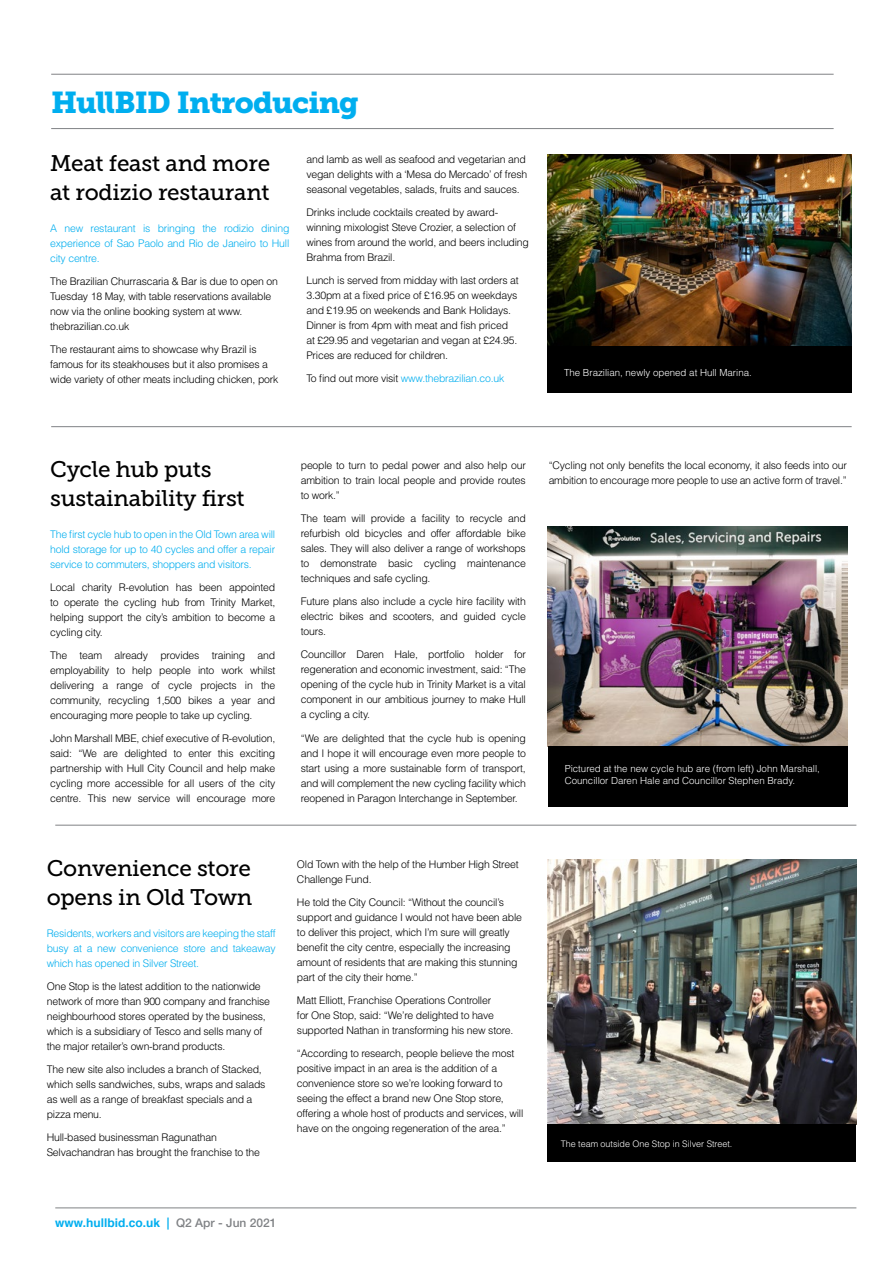
<style>
.page{position:relative;width:893px;height:1263px;background:#fff}
.page>*{position:absolute;margin:0;border:0;box-sizing:border-box;transform-origin:0 0}
.t1{font:30px "Museo Slab 900";letter-spacing:-.025em;color:#00aeef}
.t2{font:22.5px/28.5px "Museo Slab 500";letter-spacing:-.01em;color:#000}
.t3{font:700 12px "Helvetica";color:#00aeef}
.t4{font:300 10.5px/15px "Helvetica";letter-spacing:-.02em;color:#000}
.t5{font:300 10.5px/15px "Helvetica";letter-spacing:-.02em;color:#00aeef;text-align:justify}
.t6{font:300 9.75px/11.7px "Helvetica";color:#fff}
.t7{font:300 9px "Helvetica";color:#fff}
.s1{color:#000}
.s2{font-family:"Helvetica Neue";font-weight:500}
.s3{font-family:"Helvetica Neue";font-weight:500;color:#808285}
</style>
<div class="page">
<hr style="left:55px;top:1207px;width:801px;height:1px;background:#808285">
<hr style="left:55px;top:825px;width:801px;height:1px;background:#808285">
<hr style="left:51px;top:128px;width:783px;height:1px;background:#808285">
<hr style="left:51px;top:74px;width:783px;height:1px;background:#808285">
<hr style="left:51px;top:426px;width:801px;height:1px;background:#808285">
<img style="left:547px;top:155px;width:305px;height:191px">
<img style="left:548px;top:526px;width:300px;height:220px">
<img style="left:547px;top:859px;width:309px;height:265px">
<div style="left:547px;top:346px;width:305px;height:47px;background:#000"></div>
<div style="left:548px;top:746px;width:300px;height:60px;background:#000"></div>
<div style="left:547px;top:1124px;width:309px;height:38px;background:#000"></div>
<h1 class="t1" style="left:51px;top:85px;width:309px">HullBID Introducing</h1>
<h2 class="t2" style="left:50px;top:149px;width:221px">Meat feast and more at rodizio restaurant</h2>
<p class="t5" style="left:50px;top:220px;width:241px">A new restaurant is bringing the rodizio dining experience of Sao Paolo and Rio de Janeiro to Hull city centre.</p>
<p class="t4" style="left:50px;top:274px;width:229px">The Brazilian Churrascaria &amp; Bar is due to open on Tuesday 18 May, with table reservations available now via the online booking system at www. thebrazilian.co.uk</p>
<p class="t4" style="left:50px;top:342px;width:230px">The restaurant aims to showcase why Brazil is famous for its steakhouses but it also promises a wide variety of other meats including chicken, pork</p>
<p class="t4" style="left:306px;top:151px;width:222px">and lamb as well as seafood and vegetarian and vegan delights with a ‘Mesa do Mercado’ of fresh seasonal vegetables, salads, fruits and sauces.</p>
<p class="t4" style="left:306px;top:205px;width:224px">Drinks include cocktails created by award&shy;winning mixologist Steve Crozier, a selection of wines from around the world, and beers including Brahma from Brazil.</p>
<p class="t4" style="left:306px;top:273px;width:214px">Lunch is served from midday with last orders at 3.30pm at a fixed price of £16.95 on weekdays and £19.95 on weekends and Bank Holidays.<br>Dinner is from 4pm with meat and fish priced at £29.95 and vegetarian and vegan at £24.95.<br>Prices are reduced for children.</p>
<p class="t5" style="left:306px;top:371px;width:199px"><span class="s1">To find out more visit</span> www.thebrazilian.co.uk</p>
<p class="t6" style="left:564px;top:367px;width:189px">The Brazilian, newly opened at Hull Marina.</p>
<h2 class="t2" style="left:50px;top:455px;width:196px">Cycle hub puts sustainability first</h2>
<p class="t5" style="left:50px;top:526px;width:227px">The first cycle hub to open in the Old Town area will hold storage for up to 40 cycles and offer a repair service to commuters, shoppers and visitors.</p>
<p class="t4" style="left:50px;top:579px;width:227px;text-align:justify">Local charity R-evolution has been appointed to operate the cycling hub from Trinity Market, helping support the city’s ambition to become a cycling city.</p>
<p class="t4" style="left:50px;top:648px;width:227px;text-align:justify">The team already provides training and employability to help people into work whilst delivering a range of cycle projects in the community, recycling 1,500 bikes a year and encouraging more people to take up cycling.</p>
<p class="t4" style="left:50px;top:731px;width:227px;text-align:justify">John Marshall MBE, chief executive of R-evolution, said: “We are delighted to enter this exciting partnership with Hull City Council and help make cycling more accessible for all users of the city centre. This new service will encourage more</p>
<p class="t4" style="left:301px;top:457px;width:227px;text-align:justify">people to turn to pedal power and also help our ambition to train local people and provide routes to work.”</p>
<p class="t4" style="left:301px;top:511px;width:227px;text-align:justify">The team will provide a facility to recycle and refurbish old bicycles and offer affordable bike sales. They will also deliver a range of workshops to demonstrate basic cycling maintenance techniques and safe cycling.</p>
<p class="t4" style="left:301px;top:594px;width:227px;text-align:justify">Future plans also include a cycle hire facility with electric bikes and scooters, and guided cycle tours.</p>
<p class="t4" style="left:301px;top:647px;width:227px;text-align:justify">Councillor Daren Hale, portfolio holder for regeneration and economic investment, said: “The opening of the cycle hub in Trinity Market is a vital component in our ambitious journey to make Hull a cycling a city.</p>
<p class="t4" style="left:301px;top:730px;width:227px;text-align:justify">“We are delighted that the cycle hub is opening and I hope it will encourage even more people to start using a more sustainable form of transport, and will complement the new cycling facility which reopened in Paragon Interchange in September.</p>
<h2 class="t2" style="left:47px;top:854px;width:207px">Convenience store opens in Old Town</h2>
<p class="t5" style="left:47px;top:925px;width:230px">Residents, workers and visitors are keeping the staff busy at a new convenience store and takeaway which has opened in Silver Street.</p>
<p class="t4" style="left:47px;top:978px;width:225px">One Stop is the latest addition to the nationwide network of more than 900 company and franchise neighbourhood stores operated by the business, which is a subsidiary of Tesco and sells many of the major retailer’s own-brand products.</p>
<p class="t4" style="left:47px;top:1062px;width:220px">The new site also includes a branch of Stacked, which sells sandwiches, subs, wraps and salads as well as a range of breakfast specials and a pizza menu.</p>
<p class="t4" style="left:47px;top:1130px;width:215px">Hull-based businessman Ragunathan<br>Selvachandran has brought the franchise to the</p>
<p class="t4" style="left:297px;top:856px;width:223px">Old Town with the help of the Humber High Street<br>Challenge Fund.</p>
<p class="t4" style="left:297px;top:894px;width:227px">He told the City Council: “Without the council’s support and guidance I would not have been able to deliver this project, which I’m sure will greatly benefit the city centre, especially the increasing amount of residents that are making this stunning part of the city their home.”</p>
<p class="t4" style="left:297px;top:993px;width:218px">Matt Elliott, Franchise Operations Controller<br>for One Stop, said: “We’re delighted to have supported Nathan in transforming his new store.</p>
<p class="t4" style="left:297px;top:1046px;width:228px">“According to research, people believe the most positive impact in an area is the addition of a convenience store so we’re looking forward to seeing the effect a brand new One Stop store, offering a whole host of products and services, will have on the ongoing regeneration of the area.”</p>
<p class="t4" style="left:549px;top:458px;width:300px">“Cycling not only benefits the local economy, it also feeds into our ambition to encourage more people to use an active form of travel.”</p>
<p class="t6" style="left:565px;top:762px;width:257px">Pictured at the new cycle hub are (from left) John Marshall,<br>Councillor Daren Hale and Councillor Stephen Brady.</p>
<p class="t7" style="left:561px;top:1138px;width:173px">The team outside One Stop in Silver Street.</p>
<p class="t3" style="left:55px;top:1214px;width:223px">www.hullbid.co.uk <span class="s2">|</span> <span class="s3">Q2 Apr - Jun 2021</span></p>
</div>
